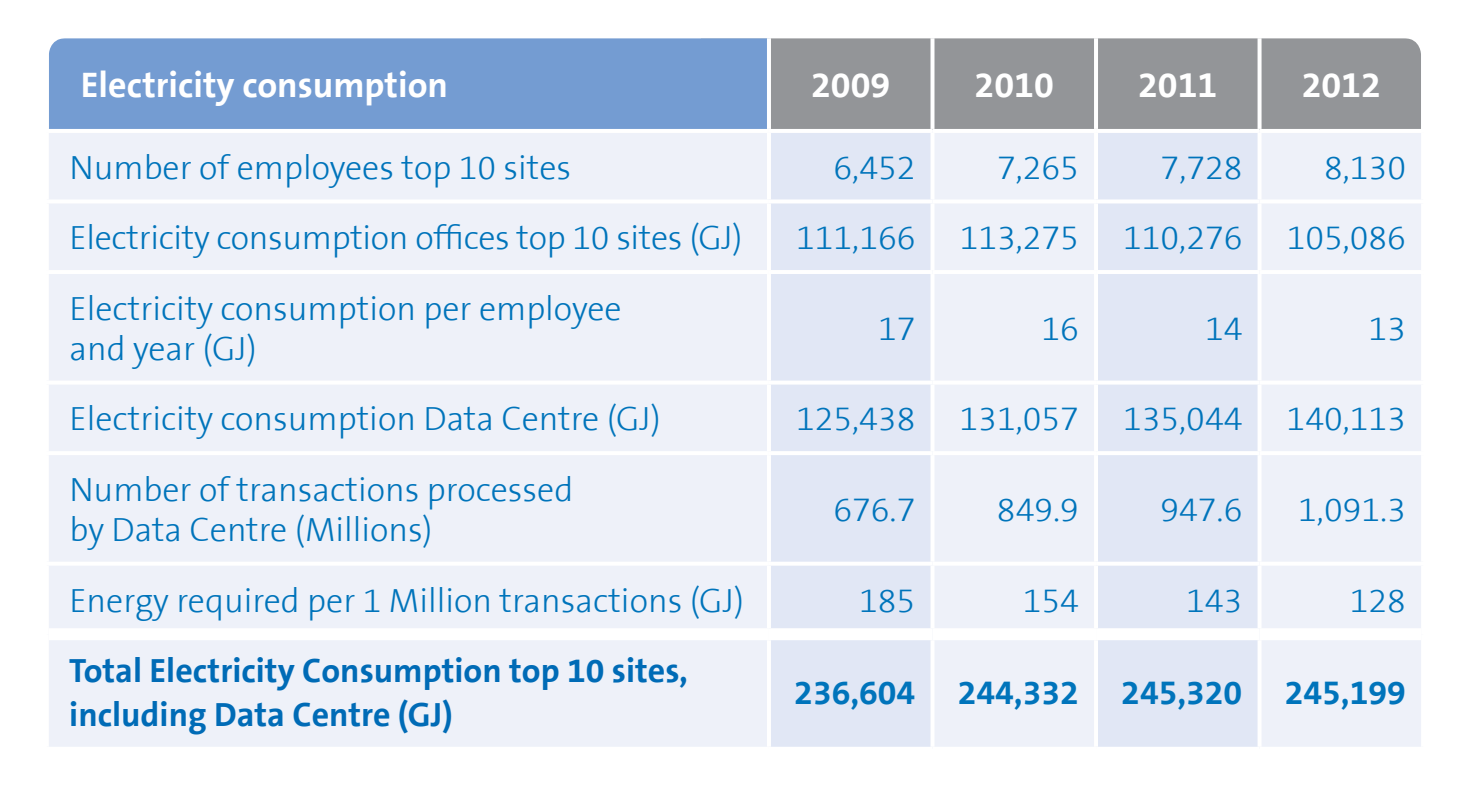
<style>
.page{position:relative;width:1479px;height:806px;background:#fff}
.page>*{position:absolute;margin:0;border:0;box-sizing:border-box;transform-origin:0 0}
.t1{font:700 36px "The Sans B7";color:#fff}
.t2{font:300 34px/40px "The Sans B3";color:#0074bb}
.t3{font:700 34px/44px "The Sans B7";color:#006bb6}
.t4{font:700 34px "The Sans B7";color:#0074bb}
</style>
<div class="page">
<div style="left:771px;top:38px;width:650px;height:91px;background:#939598"></div>
<div style="left:49px;top:38px;width:718px;height:91px;background:#749cd2"></div>
<div style="left:49px;top:133px;width:1372px;height:613px;background:#eef1f9"></div>
<svg style="left:771px;top:133px;width:486px;height:613px;background:#e5eaf6"></svg>
<hr style="left:767px;top:133px;width:4px;height:66px;background:#fff">
<svg style="left:930px;top:133px;width:4px;height:66px"></svg>
<hr style="left:1094px;top:133px;width:4px;height:66px;background:#fff">
<svg style="left:1257px;top:133px;width:4px;height:66px"></svg>
<hr style="left:45px;top:199px;width:724px;height:4px;background:#fff">
<svg style="left:769px;top:199px;width:163px;height:4px"></svg>
<hr style="left:767px;top:203px;width:4px;height:67px;background:#fff">
<hr style="left:932px;top:199px;width:164px;height:4px;background:#fff">
<svg style="left:930px;top:203px;width:4px;height:67px"></svg>
<svg style="left:1096px;top:199px;width:163px;height:4px"></svg>
<hr style="left:1094px;top:203px;width:4px;height:67px;background:#fff">
<hr style="left:1259px;top:199px;width:166px;height:4px;background:#fff">
<svg style="left:1257px;top:203px;width:4px;height:67px"></svg>
<hr style="left:45px;top:270px;width:724px;height:4px;background:#fff">
<hr style="left:769px;top:270px;width:163px;height:4px;background:#fff">
<hr style="left:767px;top:274px;width:4px;height:106px;background:#fff">
<hr style="left:932px;top:270px;width:164px;height:4px;background:#fff">
<svg style="left:930px;top:274px;width:4px;height:106px"></svg>
<hr style="left:1096px;top:270px;width:163px;height:4px;background:#fff">
<hr style="left:1094px;top:274px;width:4px;height:106px;background:#fff">
<hr style="left:1259px;top:270px;width:166px;height:4px;background:#fff">
<svg style="left:1257px;top:274px;width:4px;height:106px"></svg>
<hr style="left:45px;top:380px;width:724px;height:4px;background:#fff">
<svg style="left:769px;top:380px;width:163px;height:4px"></svg>
<hr style="left:767px;top:384px;width:4px;height:67px;background:#fff">
<hr style="left:932px;top:380px;width:164px;height:4px;background:#fff">
<svg style="left:930px;top:384px;width:4px;height:67px"></svg>
<svg style="left:1096px;top:380px;width:163px;height:4px"></svg>
<hr style="left:1094px;top:384px;width:4px;height:67px;background:#fff">
<hr style="left:1259px;top:380px;width:166px;height:4px;background:#fff">
<svg style="left:1257px;top:384px;width:4px;height:67px"></svg>
<hr style="left:45px;top:451px;width:724px;height:4px;background:#fff">
<hr style="left:769px;top:451px;width:163px;height:4px;background:#fff">
<hr style="left:767px;top:455px;width:4px;height:106px;background:#fff">
<hr style="left:932px;top:451px;width:164px;height:4px;background:#fff">
<svg style="left:930px;top:455px;width:4px;height:106px"></svg>
<hr style="left:1096px;top:451px;width:163px;height:4px;background:#fff">
<hr style="left:1094px;top:455px;width:4px;height:106px;background:#fff">
<hr style="left:1259px;top:451px;width:166px;height:4px;background:#fff">
<svg style="left:1257px;top:455px;width:4px;height:106px"></svg>
<hr style="left:767px;top:565px;width:4px;height:63px;background:#fff">
<svg style="left:930px;top:565px;width:4px;height:63px"></svg>
<hr style="left:1094px;top:565px;width:4px;height:63px;background:#fff">
<svg style="left:1257px;top:565px;width:4px;height:63px"></svg>
<hr style="left:767px;top:640px;width:4px;height:106px;background:#fff">
<svg style="left:930px;top:640px;width:4px;height:106px"></svg>
<hr style="left:1094px;top:640px;width:4px;height:106px;background:#fff">
<svg style="left:1257px;top:640px;width:4px;height:106px"></svg>
<svg style="left:49px;top:746px;width:718px;height:1px"></svg>
<svg style="left:771px;top:746px;width:160px;height:1px"></svg>
<svg style="left:935px;top:746px;width:159px;height:1px"></svg>
<svg style="left:1098px;top:746px;width:160px;height:1px"></svg>
<svg style="left:1262px;top:746px;width:159px;height:1px"></svg>
<svg style="left:930px;top:38px;width:4px;height:91px"></svg>
<hr style="left:1094px;top:38px;width:4px;height:91px;background:#fff">
<svg style="left:1257px;top:38px;width:4px;height:91px"></svg>
<div style="left:49px;top:628px;width:720px;height:12px;background:#fff"></div>
<div style="left:769px;top:628px;width:163px;height:12px;background:#fff"></div>
<div style="left:932px;top:628px;width:164px;height:12px;background:#fff"></div>
<div style="left:1096px;top:628px;width:163px;height:12px;background:#fff"></div>
<div style="left:1259px;top:628px;width:162px;height:12px;background:#fff"></div>
<hr style="left:45px;top:561px;width:724px;height:4px;background:#fff">
<svg style="left:769px;top:561px;width:163px;height:4px"></svg>
<hr style="left:932px;top:561px;width:164px;height:4px;background:#fff">
<svg style="left:1096px;top:561px;width:163px;height:4px"></svg>
<hr style="left:1259px;top:561px;width:166px;height:4px;background:#fff">
<p class="t1" style="left:81px;top:66px;width:369px">Electricity consumption</p>
<p class="t1" style="left:811px;top:66px;width:81px">2009</p>
<p class="t1" style="left:974px;top:66px;width:81px">2010</p>
<p class="t1" style="left:1138px;top:66px;width:81px">2011</p>
<p class="t1" style="left:1301px;top:66px;width:81px">2012</p>
<p class="t2" style="left:69px;top:149px;width:503px">Number of employees top 10 sites</p>
<p class="t2" style="left:833px;top:149px;width:83px">6,452</p>
<p class="t2" style="left:997px;top:149px;width:83px">7,265</p>
<p class="t2" style="left:1160px;top:149px;width:83px">7,728</p>
<p class="t2" style="left:1324px;top:149px;width:83px">8,130</p>
<p class="t2" style="left:69px;top:219px;width:674px">Electricity consumption offices top 10 sites (GJ)</p>
<p class="t2" style="left:796px;top:219px;width:121px">111,166</p>
<p class="t2" style="left:959px;top:219px;width:121px">113,275</p>
<p class="t2" style="left:1123px;top:219px;width:121px">110,276</p>
<p class="t2" style="left:1286px;top:219px;width:121px">105,086</p>
<p class="t2" style="left:69px;top:290px;width:554px">Electricity consumption per employee and year (GJ)</p>
<p class="t2" style="left:878px;top:310px;width:39px">17</p>
<p class="t2" style="left:1041px;top:310px;width:39px">16</p>
<p class="t2" style="left:1205px;top:310px;width:39px">14</p>
<p class="t2" style="left:1368px;top:310px;width:39px">13</p>
<p class="t2" style="left:69px;top:400px;width:593px">Electricity consumption Data Centre (GJ)</p>
<p class="t2" style="left:796px;top:400px;width:121px">125,438</p>
<p class="t2" style="left:959px;top:400px;width:121px">131,057</p>
<p class="t2" style="left:1123px;top:400px;width:121px">135,044</p>
<p class="t2" style="left:1286px;top:400px;width:121px">140,113</p>
<p class="t2" style="left:69px;top:471px;width:505px">Number of transactions processed by Data Centre (Millions)</p>
<p class="t2" style="left:833px;top:491px;width:83px">676.7</p>
<p class="t2" style="left:997px;top:491px;width:83px">849.9</p>
<p class="t2" style="left:1160px;top:491px;width:83px">947.6</p>
<p class="t2" style="left:1298px;top:491px;width:109px">1,091.3</p>
<p class="t2" style="left:69px;top:581px;width:676px">Energy required per 1 Million transactions (GJ)</p>
<p class="t2" style="left:859px;top:581px;width:58px">185</p>
<p class="t2" style="left:1022px;top:581px;width:58px">154</p>
<p class="t2" style="left:1186px;top:581px;width:58px">143</p>
<p class="t2" style="left:1349px;top:581px;width:58px">128</p>
<p class="t3" style="left:69px;top:649px;width:620px">Total Electricity Consumption top 10 sites, including Data Centre (GJ)</p>
<p class="t4" style="left:794px;top:674px;width:122px">236,604</p>
<p class="t4" style="left:958px;top:674px;width:122px">244,332</p>
<p class="t4" style="left:1121px;top:674px;width:286px">245,320 245,199</p>
</div>
